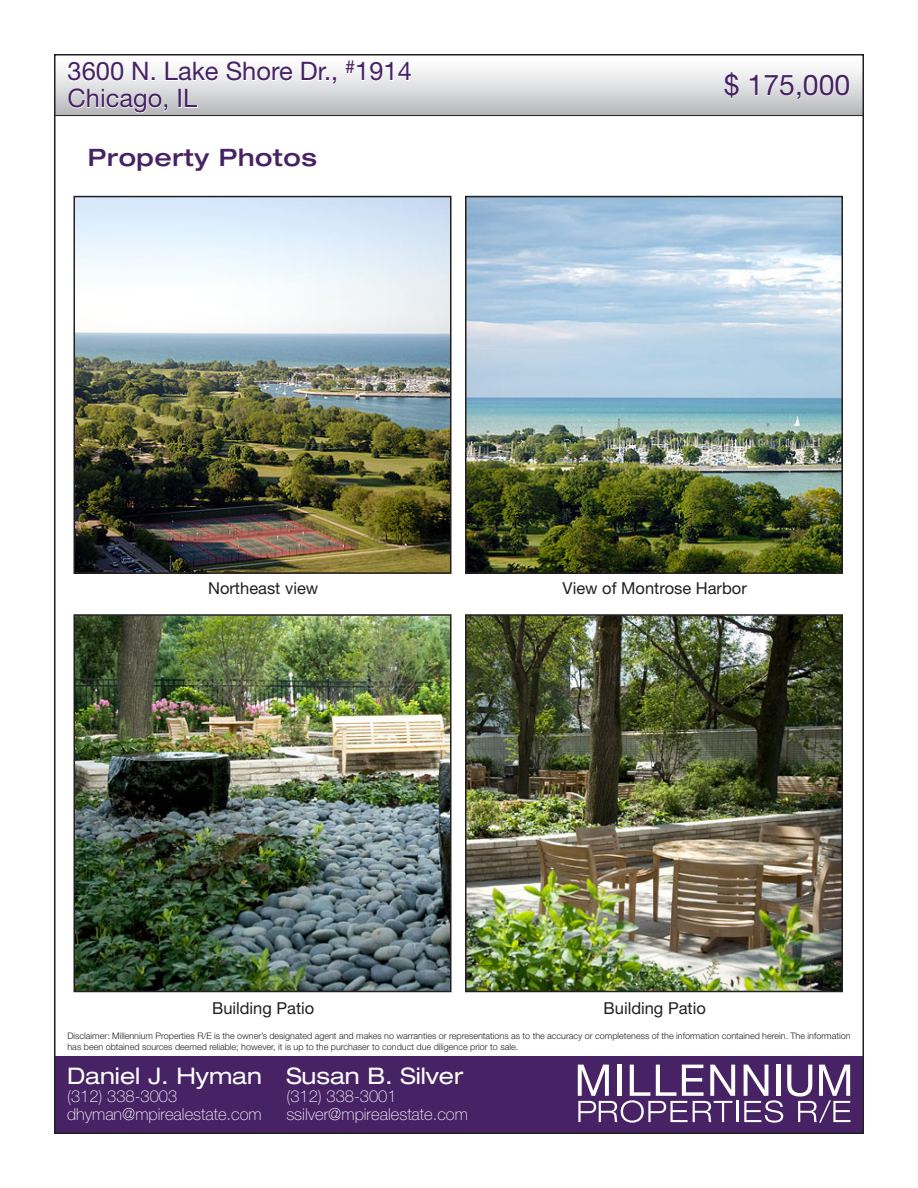
<style>
.page{position:relative;width:918px;height:1188px;background:#fff}
.page>*{position:absolute;margin:0;border:0;box-sizing:border-box;transform-origin:0 0}
.t1{font:28.5px "Helvetica Neue LT Std";color:#472264}
.t2{font:25.5px/27px "Helvetica Neue LT Std";color:#472264}
.Section_Header{font:500 expanded 24px "Helvetica Neue LT Std";letter-spacing:.025em;color:#472264}
.t3{font:expanded 22.8px "Helvetica Neue LT Std";color:#fff}
.t4{font:100 16.5px/17.9px "Helvetica Neue LT Std";color:#fff}
.t5{font:16.5px "Helvetica Neue LT Std";color:#231f20}
.t6{font:300 9px/10.8px "Helvetica Neue LT Std";color:#231f20}
</style>
<div class="page">
<svg style="left:57px;top:70px;width:804px;height:45px;background:#d3d4d6"></svg>
<div style="left:54px;top:1056px;width:810px;height:78px;background:#472264"></div>
<svg style="left:67px;top:70px;width:57px;height:12px"></svg>
<svg style="left:132px;top:70px;width:23px;height:11px"></svg>
<svg style="left:165px;top:70px;width:54px;height:12px"></svg>
<svg style="left:226px;top:70px;width:67px;height:12px"></svg>
<svg style="left:301px;top:70px;width:36px;height:16px"></svg>
<svg style="left:345px;top:70px;width:67px;height:12px"></svg>
<svg style="left:68px;top:88px;width:100px;height:26px"></svg>
<div style="left:178px;top:89px;width:4px;height:19px;border:1px solid #fff"></div>
<svg style="left:184px;top:88px;width:14px;height:20px"></svg>
<svg style="left:723px;top:71px;width:17px;height:28px"></svg>
<svg style="left:749px;top:74px;width:101px;height:27px"></svg>
<hr style="left:54px;top:115px;width:810px;height:1px;background:#231f20">
<hr style="left:736px;top:1101px;width:3px;height:21px;background:#fff">
<svg style="left:578px;top:1065px;width:157px;height:58px"></svg>
<svg style="left:744px;top:1065px;width:107px;height:58px"></svg>
<img style="left:77px;top:199px;width:372px;height:372px">
<div style="left:74px;top:196px;width:378px;height:378px;border:2px solid #231f20"></div>
<img style="left:77px;top:617px;width:372px;height:372px">
<div style="left:74px;top:614px;width:378px;height:378px;border:2px solid #231f20"></div>
<img style="left:468px;top:199px;width:372px;height:372px">
<div style="left:465px;top:196px;width:378px;height:378px;border:2px solid #231f20"></div>
<img style="left:468px;top:617px;width:372px;height:372px">
<div style="left:465px;top:614px;width:378px;height:378px;border:2px solid #231f20"></div>
<h2 class="t2" style="left:68px;top:57px;width:346px">3600 N. Lake Shore Dr., <sup>#</sup>1914<br>Chicago, IL</h2>
<h1 class="t1" style="left:724px;top:68px;width:128px">$ 175,000</h1>
<p class="Section_Header" style="left:88px;top:142px;width:231px">Property Photos</p>
<p class="t5" style="left:208px;top:579px;width:112px">Northeast view</p>
<p class="t5" style="left:212px;top:999px;width:104px">Building Patio</p>
<p class="t5" style="left:563px;top:579px;width:186px">View of Montrose Harbor</p>
<p class="t5" style="left:604px;top:999px;width:104px">Building Patio</p>
<p class="t6" style="left:68px;top:1030px;width:785px">Disclaimer: Millennium Properties R/E is the owner’s designated agent and makes no warranties or representations as to the accuracy or completeness of the information contained herein. The information has been obtained sources deemed reliable; however, it is up to the purchaser to conduct due diligence prior to sale.</p>
<h3 class="t3" style="left:286px;top:1062px;width:179px">Susan B. Silver</h3>
<h3 class="t4" style="left:286px;top:1087px;width:183px">(312) 338-3001 ssilver@mpirealestate.com</h3>
<h3 class="t3" style="left:67px;top:1062px;width:196px">Daniel J. Hyman</h3>
<h3 class="t4" style="left:67px;top:1087px;width:196px">(312) 338-3003 dhyman@mpirealestate.com</h3>
</div>
